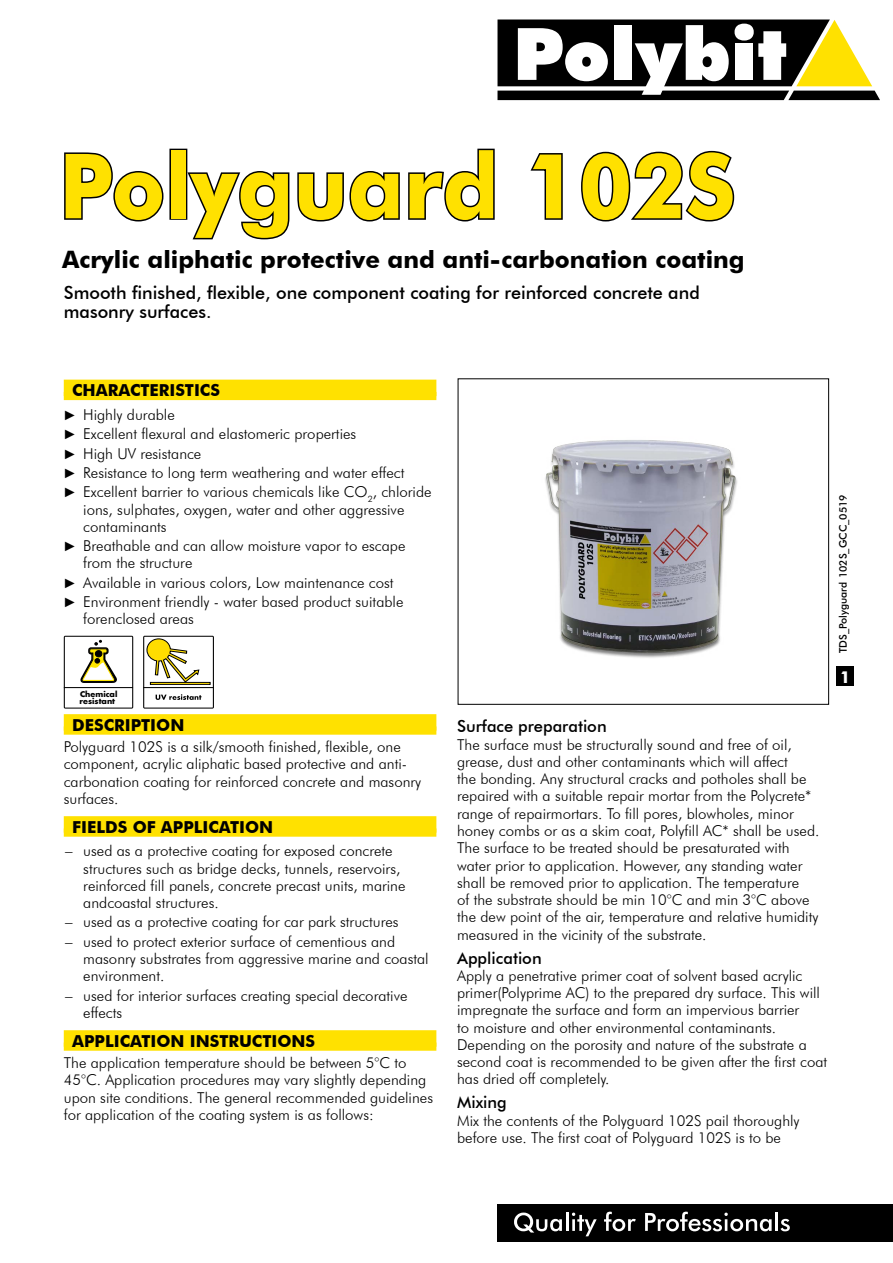
<style>
.page{position:relative;width:893px;height:1263px;background:#fff}
.page>*{position:absolute;margin:0;border:0;box-sizing:border-box;transform-origin:0 0}
.t1{font:700 90px "Futura BT";color:#ffe100;scale:.95 1}
.t2{font:700 24px "Futura BT";color:#000}
.t3{font:500 18px/19.5px "Futura BT";color:#000}
.t4{font:700 16.5px "Futura BT";color:#000}
.t5{font:500 16.5px "Futura BT";color:#000}
.t6{font:700 16.5px "Futura BT";color:#fff}
.t7{font:300 15px/17.2px "Futura BT";color:#000}
.t8{font:500 10.5px "Futura BT";color:#000}
.t9{font:700 7.65px/7.6px "Futura";color:#000;scale:1.04 1}
.s1{font-family:"Arial Narrow";font-weight:400;font-size:13.5px}
</style>
<div class="page">
<div style="left:837px;top:666px;width:17px;height:20px;background:#000"></div>
<svg style="left:497px;top:19px;width:383px;height:81px"></svg>
<div style="left:614px;top:25px;width:18px;height:55px;background:#fff"></div>
<div style="left:498px;top:1204px;width:395px;height:38px;background:#000"></div>
<svg style="left:514px;top:1212px;width:83px;height:24px"></svg>
<svg style="left:604px;top:1212px;width:32px;height:19px"></svg>
<svg style="left:645px;top:1212px;width:127px;height:19px"></svg>
<hr style="left:775px;top:1212px;width:3px;height:19px;background:#fff">
<svg style="left:780px;top:1219px;width:10px;height:12px"></svg>
<svg style="left:64px;top:152px;width:100px;height:70px"></svg>
<div style="left:169px;top:149px;width:18px;height:71px;border:3px solid #000"></div>
<svg style="left:185px;top:169px;width:215px;height:71px"></svg>
<svg style="left:408px;top:148px;width:87px;height:74px"></svg>
<svg style="left:530px;top:153px;width:33px;height:67px"></svg>
<svg style="left:581px;top:150px;width:154px;height:72px"></svg>
<div style="left:64px;top:380px;width:372px;height:16px;background:#ffe100"></div>
<div style="left:64px;top:392px;width:372px;height:8px;background:#ffe100"></div>
<div style="left:64px;top:714px;width:372px;height:17px;background:#ffe100"></div>
<div style="left:64px;top:726px;width:372px;height:9px;background:#ffe100"></div>
<div style="left:64px;top:816px;width:372px;height:17px;background:#ffe100"></div>
<div style="left:64px;top:828px;width:372px;height:9px;background:#ffe100"></div>
<div style="left:64px;top:1030px;width:372px;height:17px;background:#ffe100"></div>
<div style="left:64px;top:1042px;width:372px;height:9px;background:#ffe100"></div>
<div style="left:458px;top:378px;width:371px;height:327px;border:1px solid #000"></div>
<svg style="left:64px;top:636px;width:69px;height:73px"></svg>
<img style="left:545px;top:440px;width:192px;height:218px">
<svg style="left:143px;top:636px;width:71px;height:73px"></svg>
<div style="left:150px;top:682px;width:60px;height:2px;background:#fd0;border:1px solid #000"></div>
<h1 class="t1" style="left:59px;top:132px;width:713px">Polyguard 102S</h1>
<h2 class="t2" style="left:62px;top:244px;width:684px">Acrylic aliphatic protective and anti-carbonation coating</h2>
<p class="t3" style="left:64px;top:282px;width:637px">Smooth finished, flexible, one component coating for reinforced concrete and masonry surfaces.</p>
<p class="t4" style="left:72px;top:380px;width:149px">CHARACTERISTICS</p>
<p class="t7" style="left:65px;top:405px;width:368px;line-height:19.4px"><span class="s1">►</span> Highly durable<br><span class="s1">►</span> Excellent flexural and elastomeric properties<br><span class="s1">►</span> High UV resistance<br><span class="s1">►</span> Resistance to long term weathering and water effect<br><span class="s1">►</span> Excellent barrier to various chemicals like CO<sub>2</sub>, chloride</p>
<p class="t7" style="left:83px;top:500px;width:323px">ions, sulphates, oxygen, water and other aggressive contaminants</p>
<p class="t7" style="left:83px;top:537px;width:324px;text-indent:-18px"><span class="s1">►</span> Breathable and can allow moisture vapor to escape from the structure</p>
<p class="t7" style="left:65px;top:573px;width:340px;line-height:19.4px"><span class="s1">►</span> Available in various colors, Low maintenance cost <span class="s1">►</span> Environment friendly - water based product suitable</p>
<p class="t7" style="left:83px;top:610px;width:112px">forenclosed areas</p>
<p class="t9" style="left:80px;top:690px;width:38px">Chemical resistant</p>
<p class="t4" style="left:72px;top:715px;width:114px">DESCRIPTION</p>
<p class="t7" style="left:64px;top:738px;width:359px">Polyguard 102S is a silk/smooth finished, flexible, one component, acrylic aliphatic based protective and anti&shy;carbonation coating for reinforced concrete and masonry surfaces.</p>
<p class="t4" style="left:72px;top:817px;width:203px">FIELDS OF APPLICATION</p>
<p class="t7" style="left:83px;top:842px;width:324px;text-indent:-18px">– used as a protective coating for exposed concrete structures such as bridge decks, tunnels, reservoirs, reinforced fill panels, concrete precast units, marine andcoastal structures.</p>
<p class="t7" style="left:65px;top:913px;width:335px">– used as a protective coating for car park structures</p>
<p class="t7" style="left:83px;top:933px;width:347px;text-indent:-18px">– used to protect exterior surface of cementious and masonry substrates from aggressive marine and coastal environment.</p>
<p class="t7" style="left:83px;top:987px;width:326px;text-indent:-18px">– used for interior surfaces creating special decorative effects</p>
<p class="t4" style="left:72px;top:1031px;width:244px">APPLICATION INSTRUCTIONS</p>
<p class="t7" style="left:64px;top:1054px;width:371px">The application temperature should be between 5°C to 45°C. Application procedures may vary slightly depending upon site conditions. The general recommended guidelines for application of the coating system is as follows:</p>
<p class="t8" style="left:837px;top:653px;width:160px;rotate:-90deg">TDS_Polyguard 102S_GCC_0519</p>
<p class="t6" style="left:840px;top:667px;width:12px">1</p>
<p class="t5" style="left:457px;top:717px;width:151px">Surface preparation</p>
<p class="t7" style="left:457px;top:736px;width:364px">The surface must be structurally sound and free of oil, grease, dust and other contaminants which will affect<br>the bonding. Any structural cracks and potholes shall be repaired with a suitable repair mortar from the Polycrete* range of repairmortars. To fill pores, blowholes, minor honey combs or as a skim coat, Polyfill AC* shall be used.<br>The surface to be treated should be presaturated with water prior to application. However, any standing water shall be removed prior to application. The temperature<br>of the substrate should be min 10°C and min 3°C above the dew point of the air, temperature and relative humidity measured in the vicinity of the substrate.</p>
<p class="t5" style="left:457px;top:948px;width:86px">Application</p>
<p class="t7" style="left:457px;top:967px;width:372px">Apply a penetrative primer coat of solvent based acrylic primer(Polyprime AC) to the prepared dry surface. This will impregnate the surface and form an impervious barrier<br>to moisture and other environmental contaminants.<br>Depending on the porosity and nature of the substrate a second coat is recommended to be given after the first coat has dried off completely.</p>
<p class="t5" style="left:457px;top:1092px;width:51px">Mixing</p>
<p class="t7" style="left:457px;top:1111px;width:344px">Mix the contents of the Polyguard 102S pail thoroughly before use. The first coat of Polyguard 102S is to be</p>
</div>
